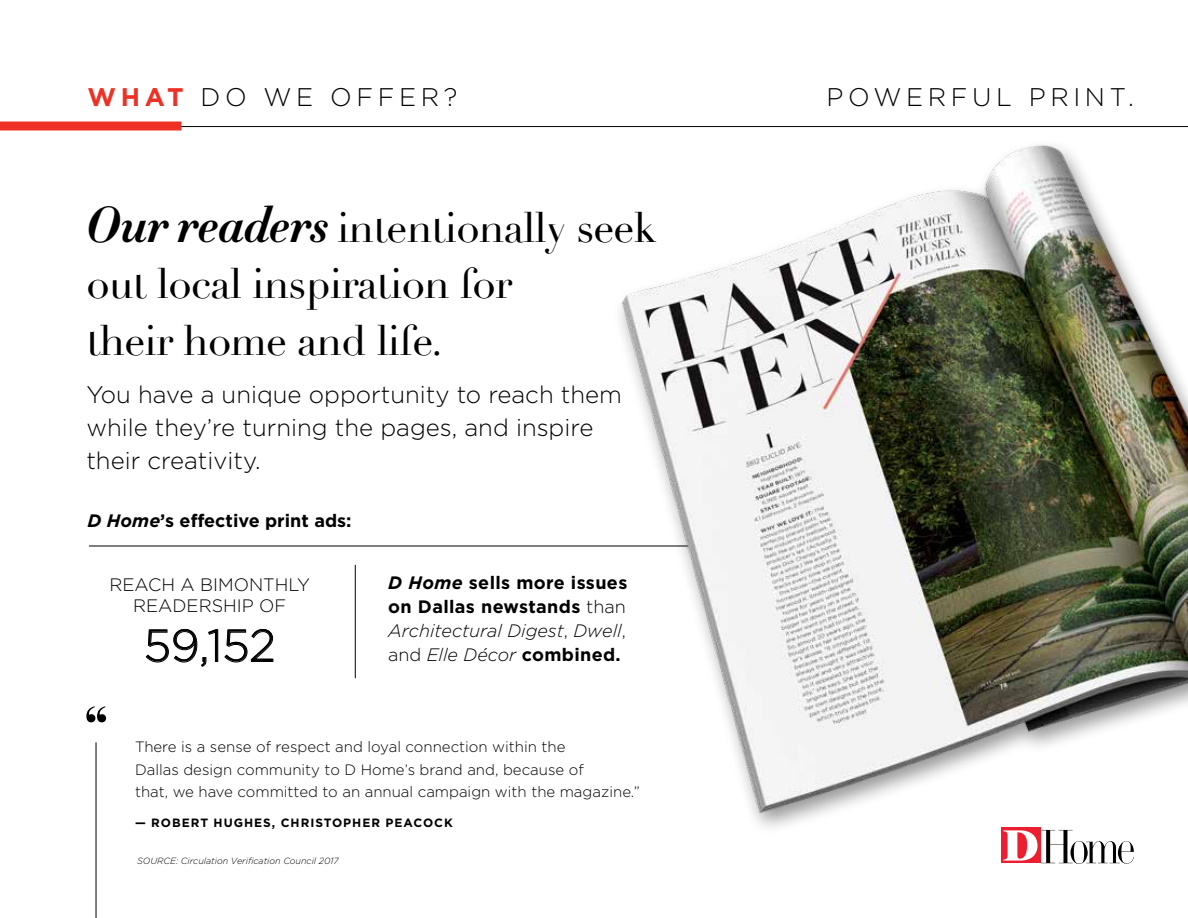
<style>
.page{position:relative;width:1188px;height:918px;background:#fff}
.page>*{position:absolute;margin:0;border:0;box-sizing:border-box;transform-origin:0 0}
.t1{font:300 45px "Gotham";color:#000}
.t2{font:42px/57px "Didot";letter-spacing:-.02em;color:#000}
.t3{font:300 25.5px "Gotham";letter-spacing:.18em;color:#000}
.t4{font:300 24px/33px "Gotham";color:#000}
.t5{font:700 18px/24px "Gotham";letter-spacing:.02em;color:#000;text-align:justify}
.t6{font:300 18px/21px "Gotham";color:#000;text-align:center}
.t7{font:700 18px "Gotham";color:#000}
.t8{font:300 15px/22.5px "Gotham";color:#000}
.t9{font:700 12px "Gotham";letter-spacing:.08em;color:#000}
.t10{font:italic 300 9px "Gotham";color:#000}
.s1{font-weight:700;color:#ee3124}
.s2{font-family:"HTF Didot B06";font-weight:700;font-style:italic;font-size:49.5px}
.s3{font-style:italic}
.s4{font-weight:300}
.s5{font-weight:300;font-style:italic}
</style>
<div class="page">
<div style="left:1001px;top:828px;width:40px;height:35px;background:#ec1f30"></div>
<svg style="left:1003px;top:844px;width:131px;height:20px"></svg>
<svg style="left:86px;top:706px;width:20px;height:16px"></svg>
<hr style="left:96px;top:742px;width:1px;height:176px;background:#000">
<svg style="left:146px;top:629px;width:72px;height:38px"></svg>
<svg style="left:224px;top:629px;width:49px;height:33px"></svg>
<hr style="left:355px;top:565px;width:1px;height:113px;background:#000">
<hr style="left:89px;top:546px;width:721px;height:1px;background:#000">
<img style="left:558px;top:144px;width:630px;height:700px">
<hr style="left:165px;top:126px;width:1023px;height:1px;background:#000">
<div style="left:0;top:122px;width:181px;height:8px;background:#ee3124"></div>
<h3 class="t3" style="left:88px;top:81px;width:371px"><span class="s1">WHAT</span> DO WE OFFER?</h3>
<h2 class="t2" style="left:86px;top:199px;width:571px"><span class="s2">Our readers</span> intentionally seek out local inspiration for<br>their home and life.</h2>
<h3 class="t4" style="left:86px;top:377px;width:537px">You have a unique opportunity to reach them while they’re turning the pages, and inspire their creativity.</h3>
<p class="t7" style="left:88px;top:509px;width:265px"><span class="s3">D Home</span>’s effective print ads:</p>
<p class="t6" style="left:110px;top:573px;width:202px">REACH A BIMONTHLY<br>READERSHIP OF</p>
<h1 class="t1" style="left:144px;top:617px;width:133px">59,152</h1>
<p class="t5" style="left:388px;top:571px;width:241px"><span class="s3">D Home</span> sells more issues on Dallas newstands <span class="s4">than </span><span class="s5">Architectural Digest</span><span class="s4">,</span> <span class="s5">Dwell</span><span class="s4">, and</span> <span class="s5">Elle Décor</span> combined.</p>
<p class="t8" style="left:135px;top:735px;width:506px">There is a sense of respect and loyal connection within the<br>Dallas design community to D Home’s brand and, because of<br>that, we have committed to an annual campaign with the magazine.”</p>
<p class="t9" style="left:135px;top:815px;width:319px">— ROBERT HUGHES, CHRISTOPHER PEACOCK</p>
<p class="t10" style="left:137px;top:855px;width:203px">SOURCE: Circulation Verification Council 2017</p>
<h3 class="t3" style="left:827px;top:81px;width:309px">POWERFUL PRINT.</h3>
</div>
